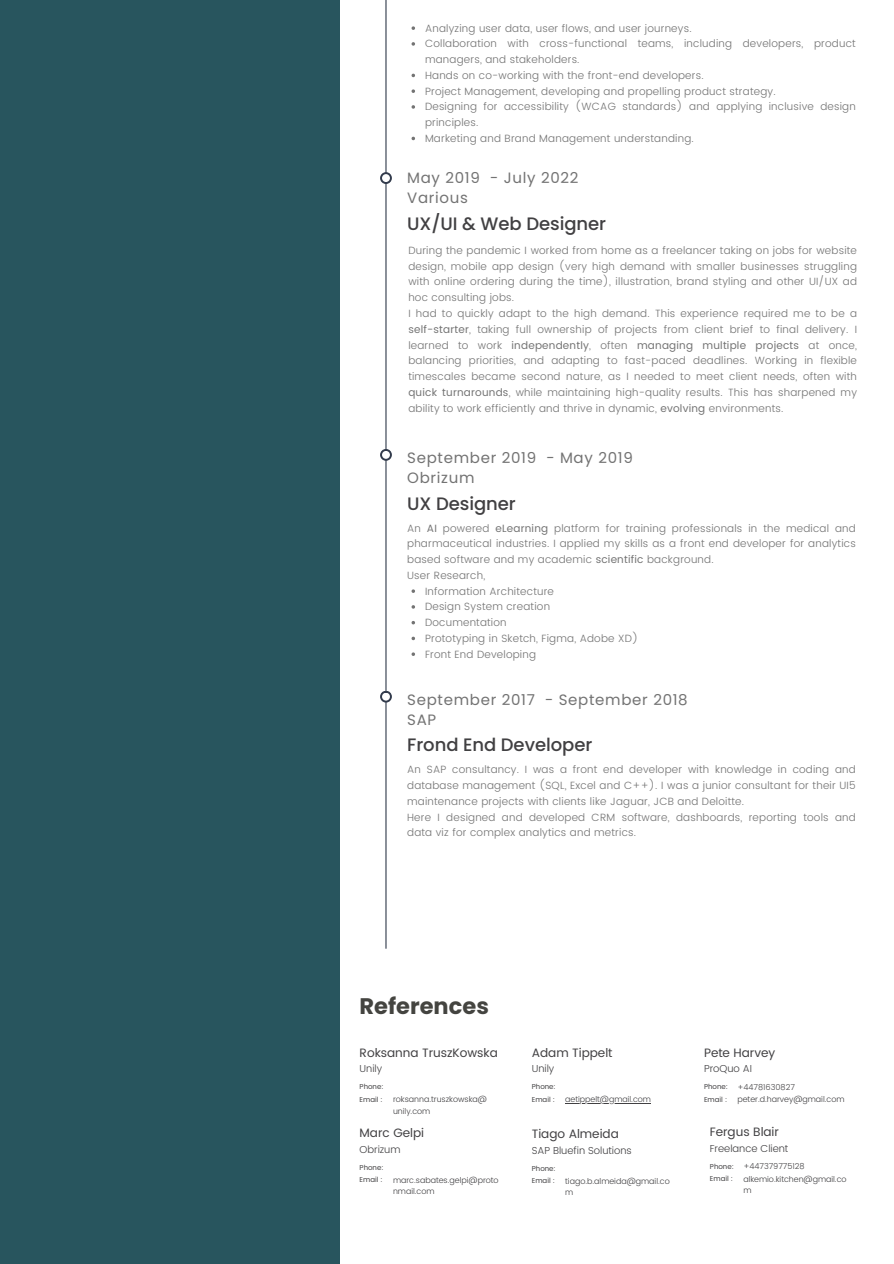
<style>
.page{position:relative;width:894px;height:1264px;background:#fff}
.page>*{position:absolute;margin:0;border:0;box-sizing:border-box;transform-origin:0 0}
.t1{font:700 22.5px "Poppins";color:#444440}
.t2{font:500 18px "Poppins";letter-spacing:-.005em;color:#414042}
.t3{font:15px "Poppins";letter-spacing:.045em;color:#737373}
.t4{font:12.15px "Poppins";letter-spacing:-.005em;color:#414042}
.t5{font:300 10.5px/15.8px "Poppins";letter-spacing:.02em;color:#737373}
.t6{font:300 10.05px "Poppins";letter-spacing:-.005em;color:#414042}
.t7{font:300 8.1px/11.4px "Poppins";letter-spacing:-.005em;color:#414042}
.t8{font:7.05px "Poppins";color:#414042}
.s1{font-weight:400}
</style>
<div class="page">
<hr style="left:565px;top:1103px;width:85px;height:1px;background:#414042">
<div style="left:0;top:0;width:339px;height:1263px;background:#28555e"></div>
<hr style="left:385px;top:0;width:1px;height:948px;background:#323b4c">
<svg style="left:380px;top:172px;width:12px;height:12px"></svg>
<div style="left:382px;top:174px;width:8px;height:8px;background:#fff;border-radius:50%"></div>
<svg style="left:380px;top:449px;width:12px;height:12px"></svg>
<div style="left:382px;top:451px;width:8px;height:8px;background:#fff;border-radius:50%"></div>
<svg style="left:380px;top:690px;width:12px;height:12px"></svg>
<div style="left:382px;top:692px;width:8px;height:8px;background:#fff;border-radius:50%"></div>
<svg style="left:411px;top:589px;width:4px;height:4px"></svg>
<svg style="left:411px;top:621px;width:4px;height:3px"></svg>
<svg style="left:411px;top:636px;width:4px;height:4px"></svg>
<svg style="left:411px;top:652px;width:4px;height:4px"></svg>
<svg style="left:411px;top:26px;width:4px;height:4px"></svg>
<svg style="left:411px;top:42px;width:4px;height:4px"></svg>
<svg style="left:411px;top:74px;width:4px;height:3px"></svg>
<svg style="left:411px;top:89px;width:4px;height:4px"></svg>
<svg style="left:411px;top:105px;width:4px;height:4px"></svg>
<svg style="left:411px;top:137px;width:4px;height:3px"></svg>
<h5 class="t5" style="left:425px;top:20px;width:268px">Analyzing user data, user flows, and user journeys.</h5>
<h6 class="t5" style="left:425px;top:36px;width:432px">Collaboration with cross-functional teams, including developers, product managers, and stakeholders.</h6>
<p class="t5" style="left:425px;top:67px;width:280px">Hands on co-working with the front-end developers.</p>
<p class="t5" style="left:425px;top:83px;width:352px">Project Management, developing and propelling product strategy.</p>
<p class="t5" style="left:425px;top:99px;width:432px">Designing for accessibility (WCAG standards) and applying inclusive design principles.</p>
<p class="t5" style="left:425px;top:130px;width:270px">Marketing and Brand Management understanding.</p>
<p class="t3" style="left:407px;top:167px;width:173px">May 2019 - July 2022</p>
<p class="t3" style="left:407px;top:187px;width:62px">Various</p>
<p class="t2" style="left:407px;top:211px;width:200px">UX/UI &amp; Web Designer</p>
<p class="t5" style="left:408px;top:242px;width:450px">During the pandemic I worked from home as a freelancer taking on jobs for website design, mobile app design (very high demand with smaller businesses struggling with online ordering during the time), illustration, brand styling and other UI/UX ad hoc consulting jobs.<br>I had to quickly adapt to the high demand. This experience required me to be a <span class="s1">self-starter</span>, taking full ownership of projects from client brief to final delivery. I learned to work <span class="s1">independently</span>, often <span class="s1">managing multiple projects</span> at once, balancing priorities, and adapting to fast-paced deadlines. Working in flexible timescales became second nature, as I needed to meet client needs, often with <span class="s1">quick turnarounds</span>, while maintaining high-quality results. This has sharpened my ability to work efficiently and thrive in dynamic, <span class="s1">evolving</span> environments.</p>
<h5 class="t3" style="left:407px;top:447px;width:227px">September 2019 - May 2019</h5>
<h6 class="t3" style="left:407px;top:467px;width:69px">Obrizum</h6>
<p class="t2" style="left:407px;top:490px;width:110px">UX Designer</p>
<p class="t5" style="left:407px;top:520px;width:450px">An <span class="s1">AI</span> powered <span class="s1">eLearning</span> platform for training professionals in the medical and pharmaceutical industries. I applied my skills as a front end developer for analytics based software and my academic <span class="s1">scientific</span> background.<br>User Research,</p>
<p class="t5" style="left:425px;top:583px;width:130px">Information Architecture</p>
<h5 class="t5" style="left:425px;top:599px;width:126px">Design System creation</h5>
<h6 class="t5" style="left:425px;top:614px;width:83px">Documentation</h6>
<p class="t5" style="left:425px;top:630px;width:215px">Prototyping in Sketch, Figma, Adobe XD)</p>
<p class="t5" style="left:425px;top:646px;width:112px">Front End Developing</p>
<h6 class="t3" style="left:407px;top:688px;width:282px">September 2017 - September 2018</h6>
<p class="t3" style="left:407px;top:709px;width:31px">SAP</p>
<h5 class="t2" style="left:407px;top:732px;width:187px">Frond End Developer</h5>
<p class="t5" style="left:407px;top:762px;width:450px">An SAP consultancy. I was a front end developer with knowledge in coding and database management (SQL, Excel and C++). I was a junior consultant for their UI5 maintenance projects with clients like Jaguar, JCB and Deloitte.<br>Here I designed and developed CRM software, dashboards, reporting tools and data viz for complex analytics and metrics.</p>
<p class="t1" style="left:359px;top:990px;width:131px">References</p>
<p class="t4" style="left:359px;top:1045px;width:140px">Roksanna TruszKowska</p>
<p class="t4" style="left:531px;top:1045px;width:82px">Adam Tippelt</p>
<h5 class="t4" style="left:703px;top:1045px;width:73px">Pete Harvey</h5>
<h2 class="t6" style="left:359px;top:1063px;width:24px">Unily</h2>
<h6 class="t6" style="left:531px;top:1063px;width:24px">Unily</h6>
<h1 class="t6" style="left:703px;top:1063px;width:49px">ProQuo AI</h1>
<h6 class="t8" style="left:359px;top:1082px;width:25px">Phone:</h6>
<h4 class="t8" style="left:531px;top:1082px;width:25px">Phone:</h4>
<h4 class="t8" style="left:703px;top:1082px;width:25px">Phone:</h4>
<p class="t7" style="left:737px;top:1081px;width:59px">+44781630827</p>
<p class="t7" style="left:393px;top:1093px;width:95px">roksanna.truszkowska@ unily.com</p>
<p class="t7" style="left:565px;top:1093px;width:87px">aetippelt@gmail.com</p>
<p class="t7" style="left:737px;top:1093px;width:109px">peter.d.harvey@gmail.com</p>
<p class="t8" style="left:359px;top:1095px;width:25px">Email :</p>
<p class="t8" style="left:531px;top:1095px;width:25px">Email :</p>
<p class="t8" style="left:703px;top:1095px;width:25px">Email :</p>
<p class="t4" style="left:359px;top:1125px;width:66px">Marc Gelpi</p>
<h6 class="t4" style="left:531px;top:1126px;width:88px">Tiago Almeida</h6>
<p class="t4" style="left:709px;top:1124px;width:71px">Fergus Blair</p>
<p class="t6" style="left:359px;top:1143px;width:42px">Obrizum</p>
<h5 class="t6" style="left:531px;top:1144px;width:101px">SAP Bluefin Solutions</h5>
<h6 class="t6" style="left:709px;top:1142px;width:80px">Freelance Client</h6>
<p class="t8" style="left:359px;top:1163px;width:25px">Phone:</p>
<h2 class="t8" style="left:531px;top:1164px;width:25px">Phone:</h2>
<h6 class="t8" style="left:709px;top:1162px;width:25px">Phone:</h6>
<p class="t7" style="left:743px;top:1160px;width:63px">+447379775128</p>
<h4 class="t7" style="left:565px;top:1175px;width:106px">tiago.b.almeida@gmail.co m</h4>
<h4 class="t7" style="left:743px;top:1173px;width:105px">alkemio.kitchen@gmail.co m</h4>
<h3 class="t8" style="left:359px;top:1175px;width:25px">Email :</h3>
<h4 class="t8" style="left:709px;top:1174px;width:25px">Email :</h4>
<h2 class="t7" style="left:393px;top:1174px;width:107px">marc.sabates.gelpi@proto nmail.com</h2>
<p class="t8" style="left:531px;top:1176px;width:25px">Email :</p>
</div>
